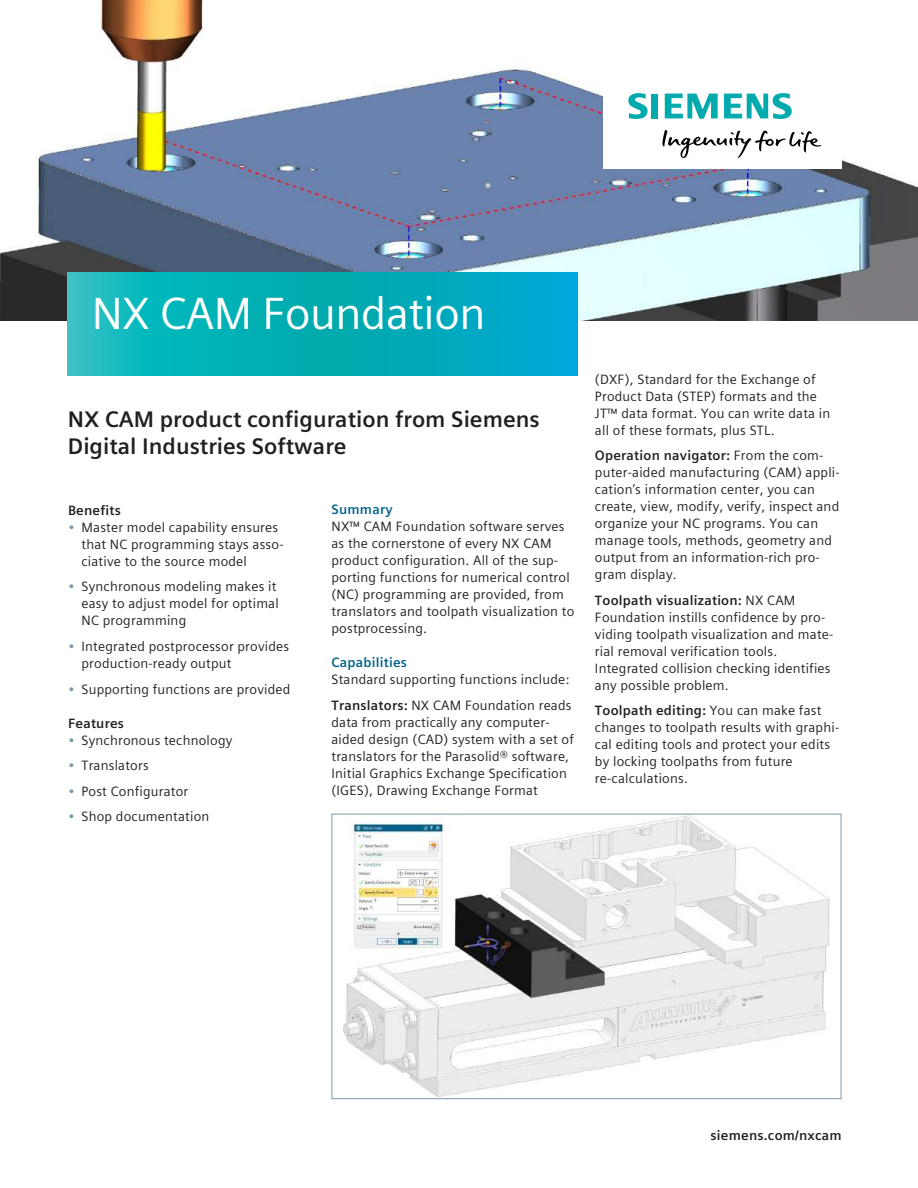
<style>
.page{position:relative;width:918px;height:1188px;background:#fff}
.page>*{position:absolute;margin:0;border:0;box-sizing:border-box;transform-origin:0 0}
.t1{font:45px "Siemens Sans Global";letter-spacing:-.01em;color:#fff}
.t2{font:700 22.5px/27px "Siemens Sans Global";color:#231f20}
.t3{font:13.5px/17px "Siemens Sans Global";letter-spacing:.015em;color:#231f20}
.t4{font:700 13.5px "Siemens Sans Global";letter-spacing:.015em;color:#231f20}
.t5{font:700 13.5px "Siemens Sans Global";letter-spacing:.015em;color:#006288}
.s1{color:#7b99a9}
.s2{font-weight:700}
</style>
<div class="page">
<img style="left:0;top:0;width:918px;height:320px">
<div style="left:603px;top:68px;width:238px;height:101px;background:#fff"></div>
<svg style="left:662px;top:130px;width:159px;height:28px"></svg>
<svg style="left:628px;top:93px;width:30px;height:26px"></svg>
<svg style="left:665px;top:94px;width:53px;height:25px"></svg>
<svg style="left:724px;top:93px;width:68px;height:26px"></svg>
<svg style="left:68px;top:272px;width:510px;height:104px;background:#05aebc"></svg>
<img style="left:343px;top:816px;width:487px;height:281px">
<div style="left:332px;top:814px;width:509px;height:285px;border:1px solid #7b99a9"></div>
<h1 class="t1" style="left:92px;top:279px;width:395px">NX CAM Foundation</h1>
<h2 class="t2" style="left:68px;top:406px;width:473px">NX CAM product configuration from Siemens<br>Digital Industries Software</h2>
<p class="t4" style="left:68px;top:500px;width:54px">Benefits</p>
<p class="t3" style="left:82px;top:519px;width:204px;text-indent:-14px"><span class="s1">•</span> Master model capability ensures that NC programming stays asso&shy;ciative to the source model</p>
<p class="t3" style="left:82px;top:578px;width:199px;text-indent:-14px"><span class="s1">•</span> Synchronous modeling makes it easy to adjust model for optimal<br>NC programming</p>
<p class="t3" style="left:82px;top:638px;width:209px;text-indent:-14px"><span class="s1">•</span> Integrated postprocessor provides production-ready output</p>
<p class="t3" style="left:68px;top:680px;width:224px"><span class="s1">•</span> Supporting functions are provided</p>
<p class="t4" style="left:68px;top:712px;width:58px">Features</p>
<p class="t3" style="left:68px;top:731px;width:166px"><span class="s1">•</span> Synchronous technology</p>
<p class="t3" style="left:68px;top:757px;width:82px"><span class="s1">•</span> Translators</p>
<p class="t3" style="left:68px;top:782px;width:122px"><span class="s1">•</span> Post Configurator</p>
<p class="t3" style="left:68px;top:808px;width:143px"><span class="s1">•</span> Shop documentation</p>
<p class="t5" style="left:332px;top:499px;width:63px">Summary</p>
<p class="t3" style="left:332px;top:518px;width:244px">NX™ CAM Foundation software serves as the cornerstone of every NX CAM product configuration. All of the sup&shy;porting functions for numerical control (NC) programming are provided, from translators and toolpath visualization to postprocessing.</p>
<p class="t5" style="left:332px;top:652px;width:77px">Capabilities</p>
<p class="t3" style="left:332px;top:667px;width:242px;line-height:25.5px">Standard supporting functions include:<br><span class="s2">Translators:</span> NX CAM Foundation reads</p>
<p class="t3" style="left:332px;top:714px;width:244px">data from practically any computer&shy;aided design (CAD) system with a set of translators for the Parasolid® software, Initial Graphics Exchange Specification (IGES), Drawing Exchange Format</p>
<p class="t3" style="left:595px;top:371px;width:237px">(DXF), Standard for the Exchange of Product Data (STEP) formats and the JT™ data format. You can write data in all of these formats, plus STL.</p>
<p class="t3" style="left:595px;top:447px;width:246px"><span class="s2">Operation navigator:</span> From the com&shy;puter-aided manufacturing (CAM) appli&shy;cation’s information center, you can create, view, modify, verify, inspect and organize your NC programs. You can manage tools, methods, geometry and output from an information-rich pro&shy;gram display.</p>
<p class="t3" style="left:595px;top:592px;width:240px"><span class="s2">Toolpath visualization:</span> NX CAM Foundation instills confidence by pro&shy;viding toolpath visualization and mate&shy;rial removal verification tools.<br>Integrated collision checking identifies any possible problem.</p>
<p class="t3" style="left:595px;top:702px;width:246px"><span class="s2">Toolpath editing:</span> You can make fast changes to toolpath results with graphi&shy;cal editing tools and protect your edits by locking toolpaths from future re-calculations.</p>
<p class="t4" style="left:711px;top:1124px;width:133px">siemens.com/nxcam</p>
</div>
